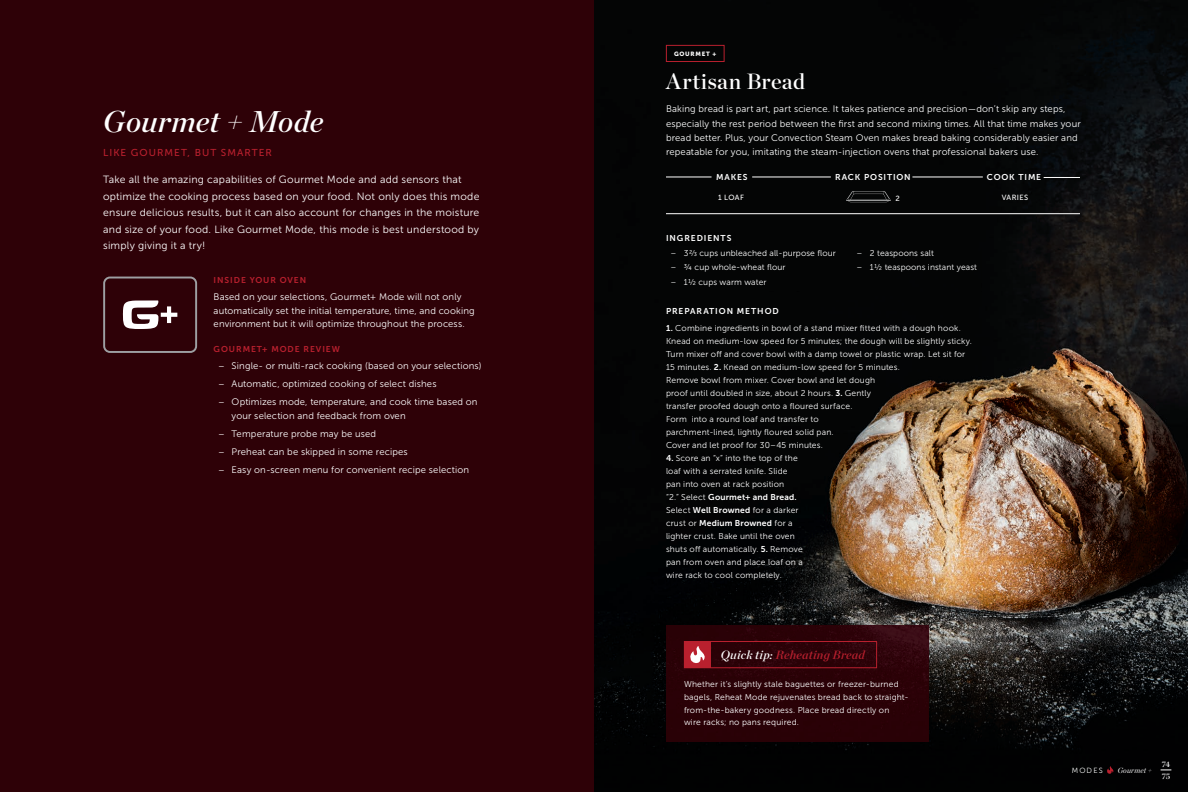
<style>
.page{position:relative;width:1188px;height:792px;background:#fff}
.page>*{position:absolute;margin:0;border:0;box-sizing:border-box;transform-origin:0 0}
.t1{font:italic 30px "Chronicle Display Semi";letter-spacing:.005em;color:#fff}
.t2{font:22px "Chronicle Display Semi";letter-spacing:.02em;color:#fff}
.t3{font:italic 12px "Chronicle Display Semi";letter-spacing:.02em;color:#b9202e}
.t4{font:10.5px/16.5px "Museo Sans 300";letter-spacing:.02em;color:#fff}
.t5{font:10px "Museo Sans 500";letter-spacing:.105em;color:#b9202e}
.t6{font:9.5px/14.2px "Museo Sans 300";letter-spacing:.015em;color:#fff}
.t7{font:8.5px/13px "Museo Sans 300";letter-spacing:.02em;color:#fff}
.t8{font:8.5px "Museo Sans 700";letter-spacing:.1em;color:#fff}
.t9{font:8.5px "Museo Sans 700";letter-spacing:.02em;color:#fff}
.t10{font:8.5px "Museo Sans 700";letter-spacing:.11em;color:#b9202e}
.t11{font:8px/12px "Chronicle Display Semi";color:#fff}
.t12{font:7.5px "Museo Sans 500";letter-spacing:.05em;color:#fff}
.t13{font:italic 7.5px "Chronicle Display";letter-spacing:.02em;color:#fff}
.t14{font:7.5px "Museo Sans 300";letter-spacing:.15em;color:#fff}
.t15{font:6.1px "Museo Sans 900";letter-spacing:.12em;color:#fff}
.s1{font-family:"Museo Sans 700"}
.s2{font-family:"Museo Sans 300"}
.s3{color:#fff}
</style>
<div class="page">
<div style="left:0;top:0;width:594px;height:792px;background:#2e0107"></div>
<img style="left:594px;top:0;width:594px;height:792px">
<img style="left:665px;top:233px;width:71px;height:13px">
<div style="left:670px;top:248px;width:312px;height:43px;background:#040505"></div>
<img style="left:666px;top:625px;width:263px;height:116px">
<hr style="left:666px;top:177px;width:46px;height:1px;background:#fff">
<hr style="left:752px;top:177px;width:79px;height:1px;background:#fff">
<hr style="left:912px;top:177px;width:71px;height:1px;background:#fff">
<hr style="left:1044px;top:177px;width:36px;height:1px;background:#fff">
<svg style="left:846px;top:191px;width:45px;height:11px"></svg>
<hr style="left:666px;top:213px;width:414px;height:1px;background:#fff">
<div style="left:684px;top:641px;width:27px;height:27px;background:#b9202e"></div>
<svg style="left:690px;top:646px;width:15px;height:17px"></svg>
<div style="left:684px;top:641px;width:193px;height:27px;border:1px solid #b9202e"></div>
<div style="left:666px;top:45px;width:58px;height:17px;border:1px solid #b9202e"></div>
<svg style="left:123px;top:300px;width:54px;height:29px"></svg>
<div style="left:103px;top:277px;width:94px;height:76px;border:2px solid #9d9fa2;border-radius:6px"></div>
<svg style="left:1106px;top:766px;width:8px;height:8px"></svg>
<h1 class="t1" style="left:103px;top:97px;width:222px">Gourmet + Mode</h1>
<p class="t5" style="left:103px;top:147px;width:170px">LIKE GOURMET, BUT SMARTER</p>
<p class="t4" style="left:103px;top:172px;width:378px">Take all the amazing capabilities of Gourmet Mode and add sensors that optimize the cooking process based on your food. Not only does this mode ensure delicious results, but it can also account for changes in the moisture and size of your food. Like Gourmet Mode, this mode is best understood by simply giving it a try!</p>
<p class="t10" style="left:214px;top:275px;width:94px">INSIDE YOUR OVEN</p>
<p class="t6" style="left:214px;top:290px;width:263px;line-height:13.5px">Based on your selections, Gourmet+ Mode will not only automatically set the initial temperature, time, and cooking environment but it will optimize throughout the process.</p>
<p class="t10" style="left:214px;top:344px;width:128px">GOURMET+ MODE REVIEW</p>
<p class="t6" style="left:218px;top:359px;width:265px">– Single- or multi-rack cooking (based on your selections)</p>
<p class="t6" style="left:218px;top:377px;width:220px">– Automatic, optimized cooking of select dishes</p>
<p class="t6" style="left:232px;top:395px;width:247px;line-height:13.5px;text-indent:-13px">– Optimizes mode, temperature, and cook time based on your selection and feedback from oven</p>
<p class="t6" style="left:218px;top:426px;width:160px">– Temperature probe may be used</p>
<p class="t6" style="left:218px;top:444px;width:191px">– Preheat can be skipped in some recipes</p>
<p class="t6" style="left:218px;top:462px;width:253px">– Easy on-screen menu for convenient recipe selection</p>
<p class="t15" style="left:674px;top:50px;width:44px">GOURMET +</p>
<h2 class="t2" style="left:666px;top:64px;width:140px">Artisan Bread</h2>
<p class="t6" style="left:666px;top:102px;width:416px">Baking bread is part art, part science. It takes patience and precision—don’t skip any steps, especially the rest period between the first and second mixing times. All that time makes your bread better. Plus, your Convection Steam Oven makes bread baking considerably easier and repeatable for you, imitating the steam-injection ovens that professional bakers use.</p>
<p class="t8" style="left:716px;top:173px;width:33px">MAKES</p>
<p class="t8" style="left:835px;top:173px;width:77px">RACK POSITION</p>
<p class="t8" style="left:987px;top:173px;width:56px">COOK TIME</p>
<p class="t12" style="left:718px;top:193px;width:27px">1 LOAF</p>
<p class="t12" style="left:895px;top:195px;width:6px">2</p>
<p class="t12" style="left:1002px;top:193px;width:28px">VARIES</p>
<p class="t8" style="left:666px;top:233px;width:67px">INGREDIENTS</p>
<p class="t7" style="left:670px;top:247px;width:167px">– 3 2/3 cups unbleached all-purpose flour</p>
<p class="t7" style="left:670px;top:261px;width:117px">– ¾ cup whole-wheat flour</p>
<p class="t7" style="left:670px;top:276px;width:98px">– 1½ cups warm water</p>
<p class="t7" style="left:856px;top:247px;width:79px">– 2 teaspoons salt</p>
<p class="t7" style="left:856px;top:261px;width:122px">– 1 1/2 teaspoons instant yeast</p>
<p class="t8" style="left:666px;top:306px;width:114px">PREPARATION METHOD</p>
<p class="t7" style="left:666px;top:322px;width:307px"><span class="s1">1.</span> Combine ingredients in bowl of a stand mixer fitted with a dough hook.<br>Knead on medium-low speed for 5 minutes; the dough will be slightly sticky.<br>Turn mixer off and cover bowl with a damp towel or plastic wrap. Let sit for 15 minutes. <span class="s1">2.</span> Knead on medium-low speed for 5 minutes.<br>Remove bowl from mixer. Cover bowl and let dough<br>proof until doubled in size, about 2 hours. <span class="s1">3.</span> Gently<br>transfer proofed dough onto a floured surface.<br>Form into a round loaf and transfer to<br>parchment-lined, lightly floured solid pan.<br>Cover and let proof for 30–45 minutes.</p>
<p class="t7" style="left:666px;top:452px;width:133px"><span class="s1">4.</span> Score an “x” into the top of the loaf with a serrated knife. Slide pan into oven at rack position</p>
<p class="t9" style="left:666px;top:493px;width:132px"><span class="s2">“2.” Select</span> Gourmet+ and Bread.</p>
<p class="t7" style="left:666px;top:504px;width:134px">Select <span class="s1">Well Browned</span> for a darker</p>
<p class="t9" style="left:666px;top:519px;width:128px"><span class="s2">crust or</span> Medium Browned <span class="s2">for a</span></p>
<p class="t7" style="left:666px;top:530px;width:138px">lighter crust. Bake until the oven shuts off automatically. <span class="s1">5.</span> Remove pan from oven and place loaf on a wire rack to cool completely.</p>
<h3 class="t3" style="left:721px;top:645px;width:146px"><span class="s3">Quick tip:</span> Reheating Bread</h3>
<p class="t7" style="left:684px;top:677px;width:226px">Whether it’s slightly stale baguettes or freezer-burned bagels, Reheat Mode rejuvenates bread back to straight&shy;from-the-bakery goodness. Place bread directly on<br>wire racks; no pans required.</p>
<p class="t14" style="left:1072px;top:766px;width:32px">MODES</p>
<p class="t13" style="left:1118px;top:764px;width:36px">Gourmet +</p>
<p class="t11" style="left:1162px;top:758px;width:10px">74<br>75</p>
</div>
